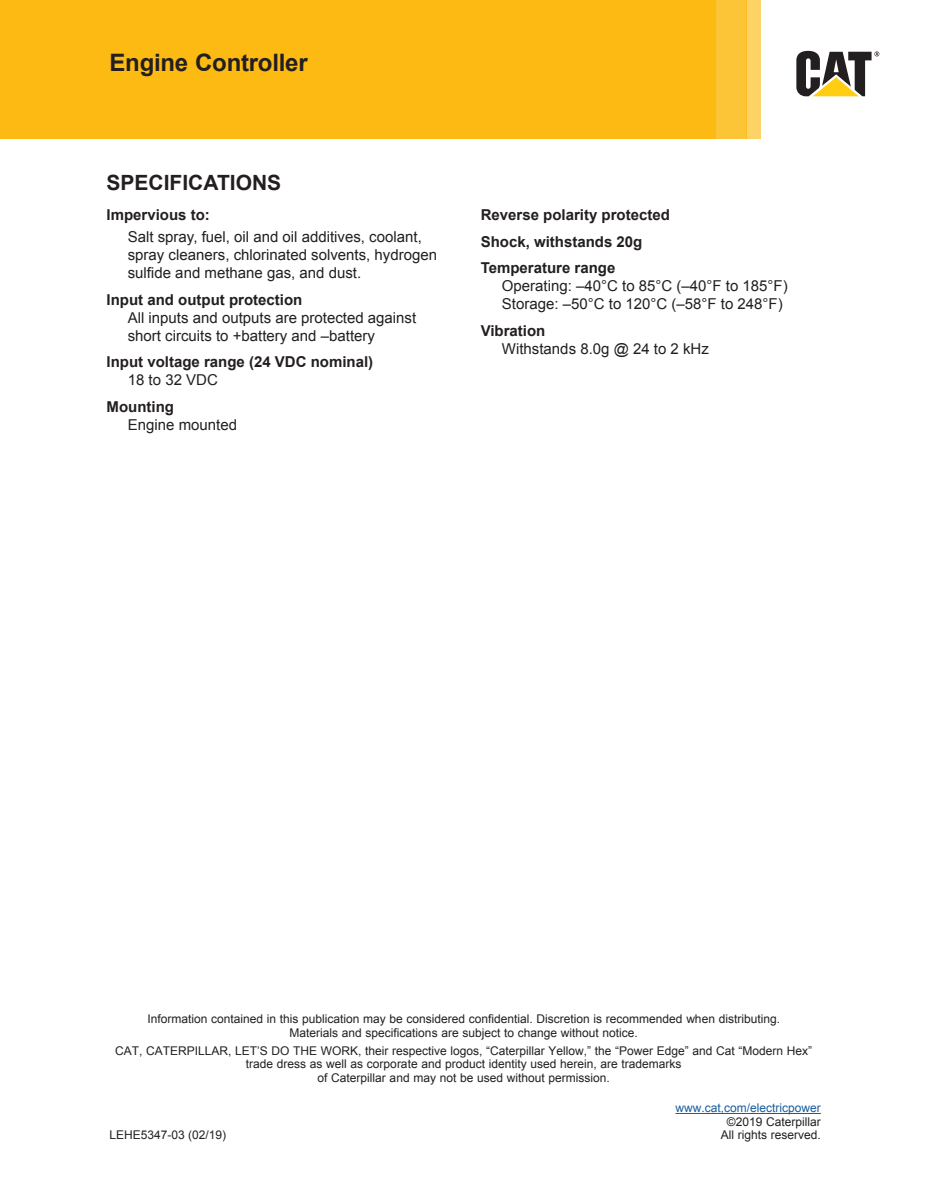
<style>
.page{position:relative;width:927px;height:1197px;background:#fff}
.page>*{position:absolute;margin:0;border:0;box-sizing:border-box;transform-origin:0 0}
.t1{font:700 24px "Arial";letter-spacing:-.01em;color:#231f20}
.t2{font:700 21px "Arial";color:#231f20}
.t3{font:15px/18px "Arial";color:#231f20}
.t4{font:700 15px "Arial";color:#231f20}
.t5{font:12px/13.5px "Arial";color:#231f20;text-align:center}
.t6{font:12px "Arial";color:#175d9e}
</style>
<div class="page">
<div style="left:0;top:0;width:716px;height:140px;background:#fcba13"></div>
<div style="left:716px;top:0;width:30px;height:140px;background:#fcc437"></div>
<div style="left:746px;top:0;width:14px;height:140px;background:#fdd266"></div>
<svg style="left:796px;top:51px;width:83px;height:45px"></svg>
<hr style="left:676px;top:1113px;width:145px;height:1px;background:#175d9e">
<h1 class="t1" style="left:110px;top:47px;width:200px">Engine Controller</h1>
<p class="t2" style="left:107px;top:168px;width:176px">SPECIFICATIONS</p>
<p class="t4" style="left:107px;top:205px;width:105px">Impervious to:</p>
<p class="t3" style="left:128px;top:228px;width:311px">Salt spray, fuel, oil and oil additives, coolant, spray cleaners, chlorinated solvents, hydrogen sulfide and methane gas, and dust.</p>
<p class="t4" style="left:107px;top:289px;width:197px">Input and output protection</p>
<p class="t3" style="left:128px;top:309px;width:290px">All inputs and outputs are protected against short circuits to +battery and –battery</p>
<p class="t4" style="left:107px;top:352px;width:268px">Input voltage range (24 VDC nominal)</p>
<p class="t3" style="left:128px;top:371px;width:92px">18 to 32 VDC</p>
<p class="t4" style="left:107px;top:396px;width:69px">Mounting</p>
<p class="t3" style="left:128px;top:416px;width:111px">Engine mounted</p>
<p class="t4" style="left:481px;top:205px;width:191px">Reverse polarity protected</p>
<p class="t4" style="left:481px;top:231px;width:163px">Shock, withstands 20g</p>
<p class="t4" style="left:481px;top:258px;width:136px">Temperature range</p>
<p class="t3" style="left:502px;top:277px;width:287px">Operating: –40°C to 85°C (–40°F to 185°F)<br>Storage: –50°C to 120°C (–58°F to 248°F)</p>
<p class="t4" style="left:481px;top:320px;width:66px">Vibration</p>
<p class="t3" style="left:502px;top:339px;width:208px">Withstands 8.0g @ 24 to 2 kHz</p>
<p class="t5" style="left:147px;top:1013px;width:634px">Information contained in this publication may be considered confidential. Discretion is recommended when distributing.</p>
<p class="t5" style="left:290px;top:1026px;width:350px">Materials and specifications are subject to change without notice.</p>
<p class="t5" style="left:115px;top:1044px;width:699px">CAT, CATERPILLAR, LET’S DO THE WORK, their respective logos, “Caterpillar Yellow,” the “Power Edge” and Cat “Modern Hex” trade dress as well as corporate and product identity used herein, are trademarks</p>
<p class="t5" style="left:318px;top:1071px;width:294px">of Caterpillar and may not be used without permission.</p>
<p class="t6" style="left:676px;top:1100px;width:147px">www.cat,com/electricpower</p>
<p class="t5" style="left:727px;top:1115px;width:95px">©2019 Caterpillar</p>
<p class="t5" style="left:721px;top:1128px;width:102px">All rights reserved.</p>
<p class="t5" style="left:110px;top:1128px;width:118px">LEHE5347-03 (02/19)</p>
</div>
